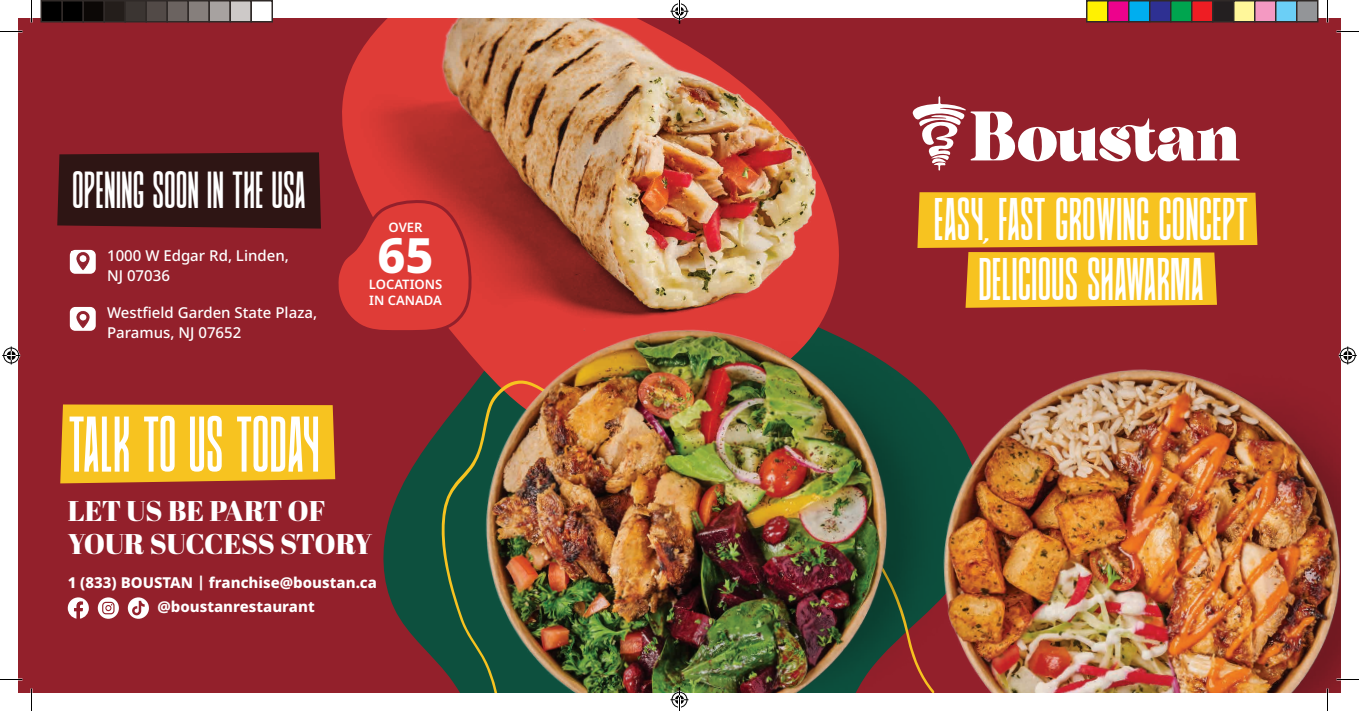
<style>
.page{position:relative;width:1359px;height:711px;background:#fff}
.page>*{position:absolute;margin:0;border:0;box-sizing:border-box;transform-origin:0 0}
.t1{font:700 58.95px "August";color:#fff}
.t2{font:800 48.6px "Noto Sans";color:#fff}
.t3{font:700 45px/60px "August";color:#fff;text-align:center}
.t4{font:700 39px "August";color:#fff}
.t5{font:28.5px/33px "Abril Fatface";letter-spacing:-.015em;color:#fff}
.t6{font:500 15px/19.5px "Noto Sans";color:#fff}
.t7{font:800 15px/24px "Noto Sans";color:#fff}
.t8{font:600 13.05px/15.6px "Noto Sans";color:#fff}
</style>
<div class="page">
<div style="left:18px;top:18px;width:1323px;height:675px;background:#93202b"></div>
<div style="left:57px;top:152px;width:262px;height:77px;background:#2e1514"></div>
<div style="left:60px;top:404px;width:252px;height:79px;background:#f7c320"></div>
<img style="left:312px;top:334px;width:328px;height:359px">
<svg style="left:1008px;top:114px;width:232px;height:48px"></svg>
<img style="left:640px;top:243px;width:701px;height:450px">
<img style="left:319px;top:18px;width:689px;height:316px">
<svg style="left:98px;top:597px;width:21px;height:22px"></svg>
<svg style="left:102px;top:602px;width:13px;height:12px"></svg>
<svg style="left:128px;top:597px;width:21px;height:22px"></svg>
<svg style="left:132px;top:601px;width:13px;height:15px"></svg>
<svg style="left:68px;top:597px;width:21px;height:22px"></svg>
<svg style="left:917px;top:192px;width:340px;height:116px"></svg>
<div style="left:70px;top:250px;width:26px;height:24px;background:#fff;border-radius:5px"></div>
<div style="left:70px;top:307px;width:26px;height:24px;background:#fff;border-radius:5px"></div>
<svg style="left:333px;top:198px;width:142px;height:137px"></svg>
<div style="left:71px;top:251px;width:22px;height:19px;background:#fff"></div>
<img style="left:76px;top:252px;width:14px;height:18px">
<img style="left:76px;top:311px;width:14px;height:18px">
<svg style="left:0;top:31px;width:22px;height:1px"></svg>
<svg style="left:1336px;top:31px;width:23px;height:1px"></svg>
<svg style="left:0;top:679px;width:22px;height:1px"></svg>
<svg style="left:1336px;top:679px;width:23px;height:1px"></svg>
<svg style="left:31px;top:0;width:1px;height:22px"></svg>
<svg style="left:31px;top:688px;width:1px;height:23px"></svg>
<svg style="left:1327px;top:0;width:1px;height:22px"></svg>
<svg style="left:1327px;top:688px;width:1px;height:23px"></svg>
<svg style="left:2px;top:346px;width:18px;height:18px"></svg>
<svg style="left:1339px;top:346px;width:18px;height:18px"></svg>
<div style="left:41px;top:1px;width:21px;height:21px;background:#000"></div>
<div style="left:40px;top:0;width:23px;height:22px;border:2px solid #302a28"></div>
<div style="left:62px;top:1px;width:21px;height:21px;background:#000"></div>
<div style="left:62px;top:0;width:22px;height:22px;border:2px solid #302a28"></div>
<div style="left:83px;top:1px;width:21px;height:21px;background:#0c0806"></div>
<div style="left:82px;top:0;width:23px;height:22px;border:2px solid #302a28"></div>
<div style="left:104px;top:1px;width:21px;height:21px;background:#241e1b"></div>
<div style="left:104px;top:0;width:22px;height:22px;border:2px solid #302a28"></div>
<div style="left:125px;top:1px;width:21px;height:21px;background:#3b3532"></div>
<div style="left:124px;top:0;width:23px;height:22px;border:2px solid #302a28"></div>
<div style="left:146px;top:1px;width:21px;height:21px;background:#524a47"></div>
<div style="left:146px;top:0;width:22px;height:22px;border:2px solid #302a28"></div>
<div style="left:167px;top:1px;width:21px;height:21px;background:#6b6360"></div>
<div style="left:166px;top:0;width:23px;height:22px;border:2px solid #302a28"></div>
<div style="left:188px;top:1px;width:21px;height:21px;background:#867f7c"></div>
<div style="left:188px;top:0;width:22px;height:22px;border:2px solid #302a28"></div>
<div style="left:209px;top:1px;width:21px;height:21px;background:#a7a2a0"></div>
<div style="left:208px;top:0;width:23px;height:22px;border:2px solid #302a28"></div>
<div style="left:230px;top:1px;width:21px;height:21px;background:#cdc9c8"></div>
<div style="left:230px;top:0;width:22px;height:22px;border:2px solid #302a28"></div>
<div style="left:251px;top:1px;width:21px;height:21px;background:#fff"></div>
<div style="left:250px;top:0;width:23px;height:22px;border:2px solid #302a28"></div>
<div style="left:1087px;top:1px;width:21px;height:21px;background:#fff101"></div>
<div style="left:1086px;top:0;width:22px;height:22px;border:2px solid #302a28"></div>
<div style="left:1108px;top:1px;width:21px;height:21px;background:#ed028c"></div>
<div style="left:1107px;top:0;width:23px;height:22px;border:2px solid #302a28"></div>
<div style="left:1129px;top:1px;width:21px;height:21px;background:#00aeef"></div>
<div style="left:1128px;top:0;width:22px;height:22px;border:2px solid #302a28"></div>
<div style="left:1150px;top:1px;width:21px;height:21px;background:#2e3092"></div>
<div style="left:1149px;top:0;width:23px;height:22px;border:2px solid #302a28"></div>
<div style="left:1171px;top:1px;width:21px;height:21px;background:#00a54f"></div>
<div style="left:1170px;top:0;width:22px;height:22px;border:2px solid #302a28"></div>
<div style="left:1192px;top:1px;width:21px;height:21px;background:#ee1d23"></div>
<div style="left:1191px;top:0;width:23px;height:22px;border:2px solid #302a28"></div>
<div style="left:1213px;top:1px;width:21px;height:21px;background:#231f20"></div>
<div style="left:1212px;top:0;width:22px;height:22px;border:2px solid #302a28"></div>
<div style="left:1234px;top:1px;width:21px;height:21px;background:#fff79a"></div>
<div style="left:1233px;top:0;width:23px;height:22px;border:2px solid #302a28"></div>
<div style="left:1255px;top:1px;width:21px;height:21px;background:#f499c2"></div>
<div style="left:1254px;top:0;width:22px;height:22px;border:2px solid #302a28"></div>
<div style="left:1276px;top:1px;width:21px;height:21px;background:#6bcff6"></div>
<div style="left:1275px;top:0;width:23px;height:22px;border:2px solid #302a28"></div>
<div style="left:1297px;top:1px;width:21px;height:21px;background:#939598"></div>
<div style="left:1296px;top:0;width:22px;height:22px;border:2px solid #302a28"></div>
<svg style="left:670px;top:0;width:18px;height:24px"></svg>
<svg style="left:670px;top:687px;width:18px;height:24px"></svg>
<h3 class="t4" style="left:72px;top:165px;width:235px">OPENING SOON IN THE USA</h3>
<p class="t6" style="left:107px;top:246px;width:183px">1000 W Edgar Rd, Linden,<br>NJ 07036</p>
<p class="t6" style="left:107px;top:304px;width:212px">Westfield Garden State Plaza,<br>Paramus, NJ 07652</p>
<p class="t8" style="left:389px;top:220px;width:36px">OVER</p>
<h2 class="t2" style="left:378px;top:220px;width:58px">65</h2>
<p class="t8" style="left:369px;top:277px;width:75px">LOCATIONS<br>IN CANADA</p>
<h1 class="t1" style="left:68px;top:405px;width:254px">TALK TO US TODAY</h1>
<h3 class="t5" style="left:68px;top:494px;width:306px">LET US BE PART OF<br>YOUR SUCCESS STORY</h3>
<p class="t7" style="left:157px;top:571px;width:221px;text-indent:-90px">1 (833) BOUSTAN | franchise@boustan.ca @boustanrestaurant</p>
<h3 class="t3" style="left:934px;top:190px;width:316px">EASY, FAST GROWING CONCEPT<br>DELICIOUS SHAWARMA</h3>
</div>
